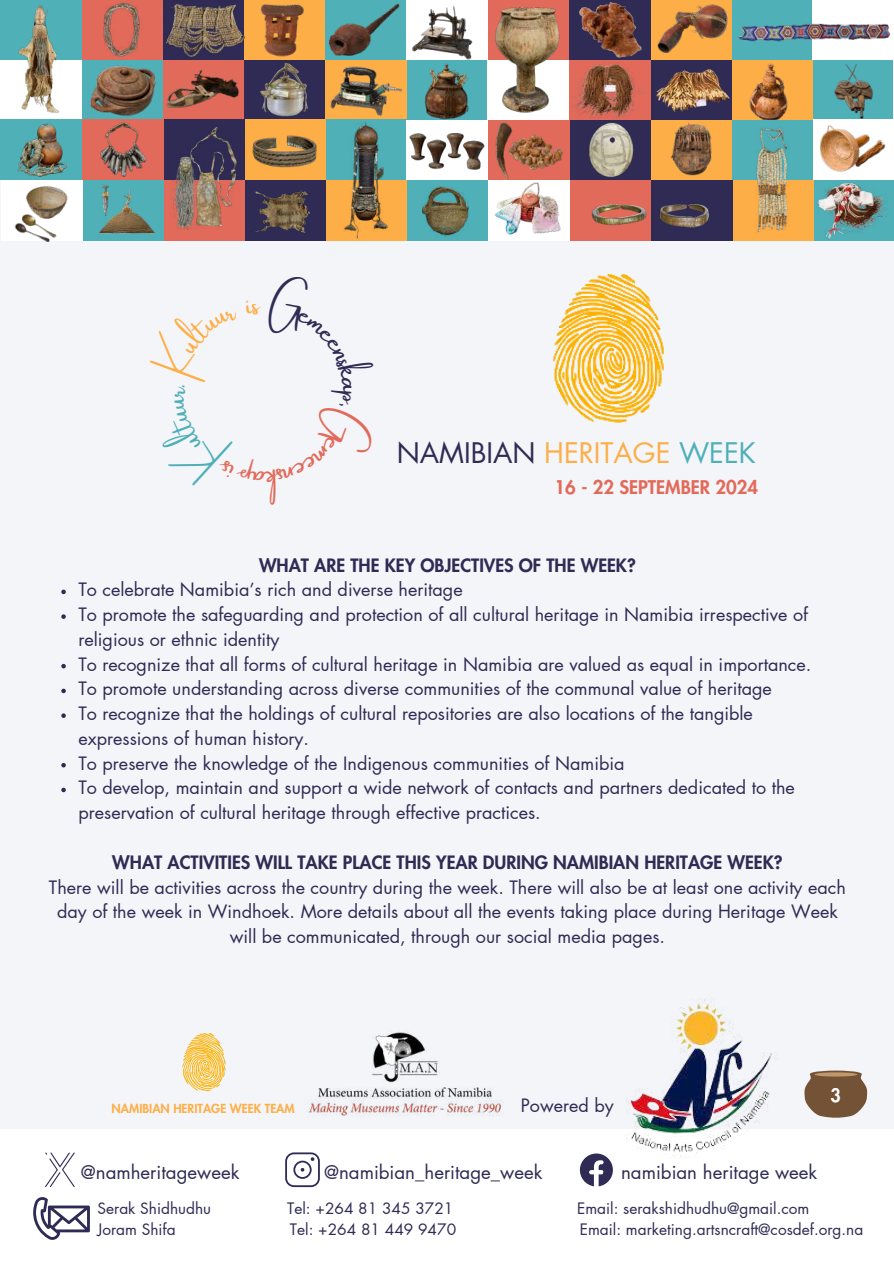
<style>
.page{position:relative;width:894px;height:1264px;background:#fff}
.page>*{position:absolute;margin:0;border:0;box-sizing:border-box;transform-origin:0 0}
.t1{font:28.35px "Amsterdam One";color:#4fb0b8}
.t2{font:27.75px "Futura LT Pro";color:#2f2b54}
.t3{font:18.6px "Futura LT Pro";color:#2f2b54}
.t4{font:800 18.45px "Futura LT Pro";color:#e26a5a}
.t5{font:18px/24.8px "Futura LT Pro";color:#2f2b54}
.t6{font:800 18px "Futura LT Pro";color:#2f2b54}
.t7{font:800 18px "Futura LT Pro";color:#fff}
.t8{font:15.45px "Futura LT Pro";color:#2f2b54}
.t9{font:800 12.15px "Futura LT Pro";color:#fdae47}
.s1{color:#fdae47}
.s2{color:#4fb0b8}
</style>
<div class="page">
<div style="left:0;top:0;width:893px;height:1263px;background:#f4f5f9"></div>
<div style="left:731px;top:0;width:81px;height:60px;background:#4fb0b8"></div>
<div style="left:650px;top:0;width:81px;height:60px;background:#fdae47"></div>
<div style="left:569px;top:0;width:81px;height:60px;background:#2f2b54"></div>
<div style="left:487px;top:0;width:81px;height:60px;background:#e26a5a"></div>
<div style="left:325px;top:0;width:81px;height:60px;background:#4fb0b8"></div>
<div style="left:244px;top:0;width:81px;height:60px;background:#fdae47"></div>
<div style="left:162px;top:0;width:82px;height:60px;background:#2f2b54"></div>
<div style="left:81px;top:0;width:81px;height:60px;background:#e26a5a"></div>
<div style="left:0;top:0;width:81px;height:60px;background:#4fb0b8"></div>
<img style="left:261px;top:4px;width:43px;height:53px">
<img style="left:579px;top:2px;width:62px;height:56px">
<img style="left:328px;top:3px;width:72px;height:53px">
<img style="left:657px;top:4px;width:71px;height:49px">
<div style="left:406px;top:0;width:81px;height:60px;background:#fff"></div>
<img style="left:411px;top:5px;width:62px;height:55px">
<div style="left:812px;top:0;width:81px;height:60px;background:#fff"></div>
<div style="left:812px;top:61px;width:81px;height:60px;background:#4fb0b8"></div>
<img style="left:831px;top:64px;width:43px;height:56px">
<div style="left:731px;top:61px;width:81px;height:60px;background:#fdae47"></div>
<img style="left:749px;top:64px;width:39px;height:56px">
<div style="left:650px;top:61px;width:81px;height:60px;background:#2f2b54"></div>
<img style="left:656px;top:69px;width:74px;height:43px">
<div style="left:569px;top:61px;width:81px;height:60px;background:#e26a5a"></div>
<img style="left:573px;top:62px;width:72px;height:58px">
<div style="left:406px;top:60px;width:81px;height:60px;background:#4fb0b8"></div>
<img style="left:424px;top:63px;width:45px;height:57px">
<div style="left:325px;top:60px;width:81px;height:60px;background:#fdae47"></div>
<img style="left:330px;top:66px;width:72px;height:50px">
<div style="left:244px;top:60px;width:81px;height:60px;background:#2f2b54"></div>
<img style="left:260px;top:63px;width:48px;height:54px">
<div style="left:162px;top:60px;width:82px;height:60px;background:#e26a5a"></div>
<img style="left:166px;top:69px;width:73px;height:39px">
<div style="left:81px;top:60px;width:81px;height:60px;background:#4fb0b8"></div>
<div style="left:487px;top:61px;width:81px;height:60px;background:#fff"></div>
<div style="left:0;top:61px;width:81px;height:60px;background:#fff"></div>
<div style="left:731px;top:120px;width:81px;height:60px;background:#4fb0b8"></div>
<div style="left:650px;top:120px;width:81px;height:60px;background:#fdae47"></div>
<img style="left:670px;top:123px;width:42px;height:53px">
<div style="left:569px;top:120px;width:81px;height:60px;background:#2f2b54"></div>
<div style="left:488px;top:120px;width:81px;height:60px;background:#e26a5a"></div>
<div style="left:325px;top:120px;width:81px;height:60px;background:#4fb0b8"></div>
<div style="left:244px;top:120px;width:81px;height:60px;background:#fdae47"></div>
<div style="left:163px;top:120px;width:81px;height:60px;background:#2f2b54"></div>
<div style="left:82px;top:120px;width:81px;height:60px;background:#e26a5a"></div>
<div style="left:1px;top:120px;width:81px;height:60px;background:#4fb0b8"></div>
<div style="left:406px;top:120px;width:81px;height:60px;background:#fff"></div>
<div style="left:812px;top:120px;width:81px;height:60px;background:#fff"></div>
<img style="left:819px;top:125px;width:66px;height:47px">
<div style="left:813px;top:180px;width:80px;height:60px;background:#4fb0b8"></div>
<img style="left:817px;top:183px;width:71px;height:57px">
<div style="left:732px;top:180px;width:81px;height:60px;background:#fdae47"></div>
<div style="left:651px;top:180px;width:81px;height:60px;background:#2f2b54"></div>
<div style="left:569px;top:180px;width:81px;height:60px;background:#e26a5a"></div>
<div style="left:407px;top:180px;width:81px;height:60px;background:#4fb0b8"></div>
<div style="left:326px;top:180px;width:81px;height:60px;background:#fdae47"></div>
<div style="left:244px;top:180px;width:82px;height:60px;background:#2f2b54"></div>
<div style="left:163px;top:180px;width:81px;height:60px;background:#e26a5a"></div>
<img style="left:90px;top:65px;width:66px;height:51px">
<div style="left:82px;top:180px;width:81px;height:60px;background:#4fb0b8"></div>
<div style="left:488px;top:180px;width:81px;height:60px;background:#fff"></div>
<img style="left:494px;top:122px;width:69px;height:113px">
<div style="left:1px;top:180px;width:81px;height:60px;background:#fff"></div>
<img style="left:14px;top:186px;width:61px;height:56px">
<img style="left:17px;top:123px;width:50px;height:54px">
<img style="left:100px;top:122px;width:47px;height:55px">
<img style="left:252px;top:135px;width:65px;height:33px">
<img style="left:103px;top:2px;width:37px;height:54px">
<img style="left:756px;top:127px;width:32px;height:106px">
<img style="left:409px;top:132px;width:76px;height:38px">
<img style="left:591px;top:200px;width:118px;height:31px">
<img style="left:344px;top:122px;width:45px;height:117px">
<img style="left:588px;top:123px;width:46px;height:55px">
<img style="left:738px;top:23px;width:153px;height:19px">
<img style="left:99px;top:185px;width:56px;height:49px">
<img style="left:255px;top:190px;width:55px;height:43px">
<img style="left:166px;top:4px;width:78px;height:53px">
<img style="left:492px;top:7px;width:70px;height:106px">
<img style="left:171px;top:127px;width:66px;height:102px">
<img style="left:422px;top:186px;width:46px;height:50px">
<img style="left:14px;top:5px;width:57px;height:108px">
<img style="left:553px;top:274px;width:111px;height:148px">
<svg style="left:61px;top:589px;width:5px;height:5px"></svg>
<svg style="left:61px;top:614px;width:5px;height:5px"></svg>
<svg style="left:61px;top:664px;width:5px;height:4px"></svg>
<svg style="left:61px;top:688px;width:5px;height:5px"></svg>
<svg style="left:61px;top:713px;width:5px;height:5px"></svg>
<svg style="left:61px;top:763px;width:5px;height:4px"></svg>
<svg style="left:61px;top:787px;width:5px;height:5px"></svg>
<div style="left:0;top:1129px;width:893px;height:134px;background:#fff"></div>
<img style="left:625px;top:998px;width:151px;height:160px">
<img style="left:309px;top:1032px;width:195px;height:84px">
<svg style="left:285px;top:1152px;width:35px;height:35px"></svg>
<svg style="left:579px;top:1153px;width:33px;height:33px"></svg>
<svg style="left:33px;top:1197px;width:56px;height:42px"></svg>
<svg style="left:45px;top:1152px;width:29px;height:35px"></svg>
<img style="left:182px;top:1033px;width:44px;height:59px">
<svg style="left:804px;top:1070px;width:63px;height:47px;background:#8b6f58"></svg>
<h1 class="t1" style="left:159px;top:396px;width:12px;rotate:-90deg">r</h1>
<h2 class="t2" style="left:396px;top:439px;width:360px">NAMIBIAN <span class="s1">HERITAGE</span> <span class="s2">WEEK</span></h2>
<p class="t4" style="left:554px;top:479px;width:205px">16 - 22 SEPTEMBER 2024</p>
<p class="t6" style="left:259px;top:556px;width:378px">WHAT ARE THE KEY OBJECTIVES OF THE WEEK?</p>
<p class="t5" style="left:78px;top:578px;width:734px">To celebrate Namibia’s rich and diverse heritage<br>To promote the safeguarding and protection of all cultural heritage in Namibia irrespective of religious or ethnic identity<br>To recognize that all forms of cultural heritage in Namibia are valued as equal in importance.<br>To promote understanding across diverse communities of the communal value of heritage<br>To recognize that the holdings of cultural repositories are also locations of the tangible expressions of human history.<br>To preserve the knowledge of the Indigenous communities of Namibia<br>To develop, maintain and support a wide network of contacts and partners dedicated to the preservation of cultural heritage through effective practices.</p>
<p class="t6" style="left:112px;top:853px;width:671px">WHAT ACTIVITIES WILL TAKE PLACE THIS YEAR DURING NAMIBIAN HERITAGE WEEK?</p>
<p class="t5" style="left:49px;top:875px;width:798px;text-align:center">There will be activities across the country during the week. There will also be at least one activity each day of the week in Windhoek. More details about all the events taking place during Heritage Week will be communicated, through our social media pages.</p>
<p class="t9" style="left:112px;top:1102px;width:185px">NAMIBIAN HERITAGE WEEK TEAM</p>
<p class="t5" style="left:520px;top:1093px;width:94px">Powered by</p>
<p class="t7" style="left:830px;top:1087px;width:12px">3</p>
<p class="t3" style="left:81px;top:1163px;width:160px">@namheritageweek</p>
<p class="t3" style="left:324px;top:1163px;width:220px">@namibian_heritage_week</p>
<p class="t3" style="left:621px;top:1163px;width:198px">namibian heritage week</p>
<p class="t8" style="left:97px;top:1200px;width:115px">Serak Shidhudhu</p>
<p class="t8" style="left:287px;top:1200px;width:168px">Tel: +264 81 345 3721</p>
<p class="t8" style="left:577px;top:1200px;width:234px">Email: serakshidhudhu@gmail.com</p>
<p class="t8" style="left:97px;top:1222px;width:80px">Joram Shifa</p>
<p class="t8" style="left:290px;top:1222px;width:168px">Tel: +264 81 449 9470</p>
<p class="t8" style="left:579px;top:1222px;width:285px">Email: marketing.artsncraft@cosdef.org.na</p>
</div>
